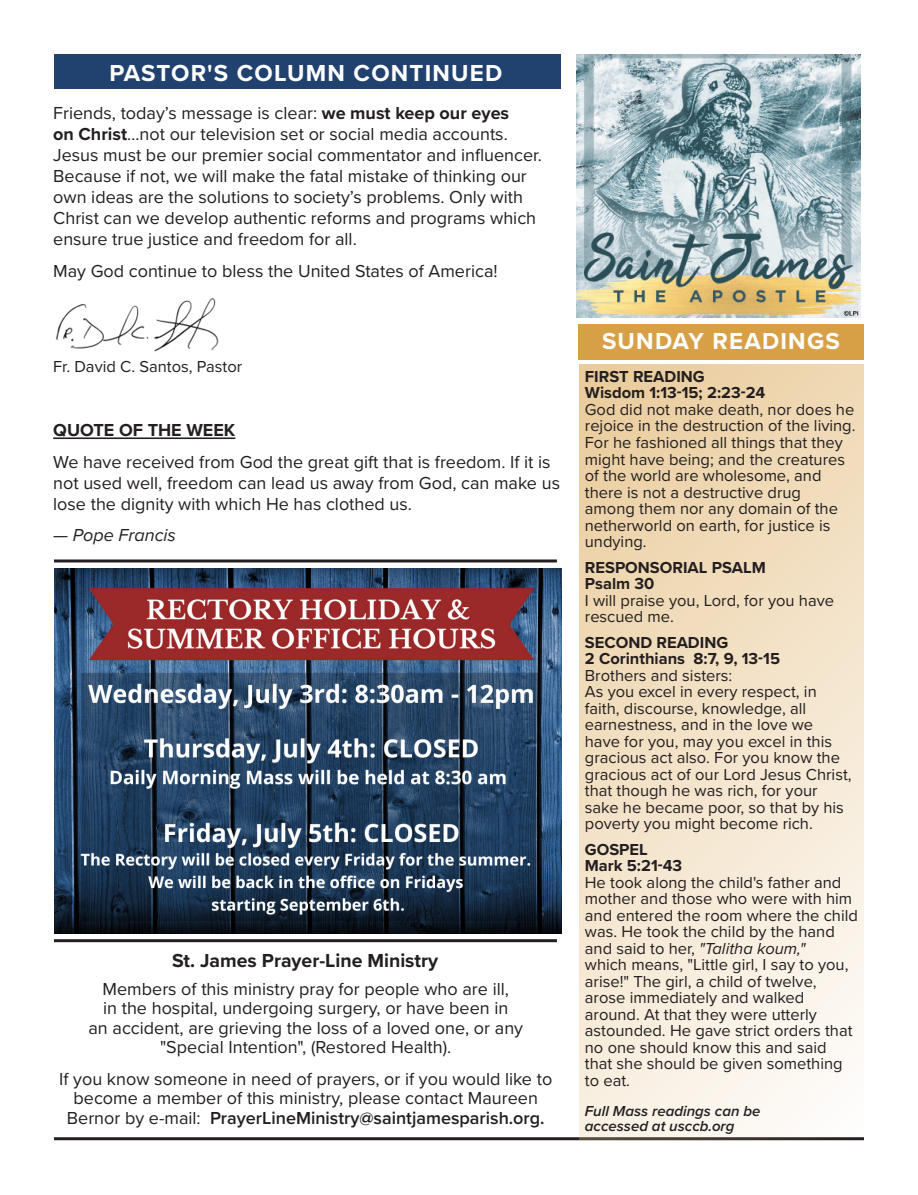
<style>
.page{position:relative;width:918px;height:1195px;background:#fff}
.page>*{position:absolute;margin:0;border:0;box-sizing:border-box;transform-origin:0 0}
.t1{font:700 24px "Proxima Nova";letter-spacing:.05em;color:#fff}
.t2{font:700 19.5px "Proxima Nova";color:#231f20}
.t3{font:18px/21px "Proxima Nova";color:#231f20}
.t4{font:600 18px "Proxima Nova";color:#231f20}
.t5{font:700 18px "Proxima Nova";color:#231f20}
.t6{font:italic 18px "Proxima Nova";color:#231f20}
.t7{font:16.5px/16.5px "Proxima Nova";color:#231f20}
.t8{font:700 16.5px "Proxima Nova";color:#231f20}
.t9{font:italic 600 15px "Proxima Nova";color:#231f20}
.s1{font-weight:700}
.s2{font-weight:400}
.s3{font-style:italic}
</style>
<div class="page">
<img style="left:55px;top:568px;width:506px;height:366px">
<img style="left:55px;top:298px;width:164px;height:54px">
<hr style="left:54px;top:1137px;width:810px;height:3px;background:#231f20">
<img style="left:576px;top:54px;width:285px;height:263px">
<div style="left:579px;top:364px;width:285px;height:776px;background:linear-gradient(to bottom,#edd2a7,#faf5ee)"></div>
<div style="left:578px;top:324px;width:286px;height:35px;background:#d8a046"></div>
<hr style="left:54px;top:939px;width:503px;height:3px;background:#231f20">
<hr style="left:53px;top:437px;width:182px;height:2px;background:#231f20">
<div style="left:55px;top:54px;width:506px;height:35px;background:#21426f"></div>
<hr style="left:54px;top:559px;width:503px;height:3px;background:#231f20">
<p class="t1" style="left:109px;top:55px;width:394px">PASTOR'S COLUMN CONTINUED</p>
<p class="t3" style="left:53px;top:102px;width:490px">Friends, today’s message is clear: <span class="s1">we must keep our eyes<br>on Christ</span>…not our television set or social media accounts.<br>Jesus must be our premier social commentator and influencer.<br>Because if not, we will make the fatal mistake of thinking our own ideas are the solutions to society’s problems. Only with Christ can we develop authentic reforms and programs which ensure true justice and freedom for all.</p>
<p class="t3" style="left:53px;top:259px;width:446px">May God continue to bless the United States of America!</p>
<p class="t7" style="left:53px;top:358px;width:191px">Fr. David C. Santos, Pastor</p>
<p class="t5" style="left:53px;top:416px;width:184px">QUOTE OF THE WEEK</p>
<p class="t3" style="left:53px;top:450px;width:508px">We have received from God the great gift that is freedom. If it is not used well, freedom can lead us away from God, can make us lose the dignity with which He has clothed us.</p>
<p class="t6" style="left:53px;top:522px;width:124px">— Pope Francis</p>
<p class="t2" style="left:172px;top:946px;width:268px">St. James Prayer-Line Ministry</p>
<p class="t3" style="left:103px;top:977px;width:408px">Members of this ministry pray for people who are ill,</p>
<p class="t3" style="left:103px;top:997px;width:407px">in the hospital, undergoing surgery, or have been in</p>
<p class="t3" style="left:88px;top:1016px;width:436px">an accident, are grieving the loss of a loved one, or any</p>
<p class="t3" style="left:160px;top:1036px;width:293px">"Special Intention", (Restored Health).</p>
<p class="t3" style="left:59px;top:1068px;width:495px;line-height:19.5px;text-align:center">If you know someone in need of prayers, or if you would like to become a member of this ministry, please contact Maureen</p>
<p class="t4" style="left:67px;top:1104px;width:479px"><span class="s2">Bernor by e-mail:</span> PrayerLineMinistry@saintjamesparish.org.</p>
<p class="t1" style="left:602px;top:323px;width:239px">SUNDAY READINGS</p>
<p class="t8" style="left:585px;top:364px;width:121px">FIRST READING</p>
<p class="t8" style="left:585px;top:381px;width:182px">Wisdom 1:13-15; 2:23-24</p>
<p class="t7" style="left:585px;top:400px;width:272px">God did not make death, nor does he rejoice in the destruction of the living.<br>For he fashioned all things that they might have being; and the creatures of the world are wholesome, and there is not a destructive drug<br>among them nor any domain of the netherworld on earth, for justice is undying.</p>
<p class="t8" style="left:585px;top:555px;width:182px">RESPONSORIAL PSALM</p>
<p class="t8" style="left:585px;top:571px;width:71px">Psalm 30</p>
<p class="t7" style="left:585px;top:591px;width:251px">I will praise you, Lord, for you have rescued me.</p>
<p class="t8" style="left:585px;top:630px;width:145px">SECOND READING</p>
<p class="t8" style="left:585px;top:646px;width:197px">2 Corinthians 8:7, 9, 13-15</p>
<p class="t7" style="left:585px;top:666px;width:149px">Brothers and sisters:</p>
<p class="t7" style="left:585px;top:682px;width:268px">As you excel in every respect, in faith, discourse, knowledge, all earnestness, and in the love we have for you, may you excel in this gracious act also. For you know the gracious act of our Lord Jesus Christ, that though he was rich, for your sake he became poor, so that by his poverty you might become rich.</p>
<p class="t8" style="left:585px;top:837px;width:64px">GOSPEL</p>
<p class="t8" style="left:585px;top:853px;width:99px">Mark 5:21-43</p>
<p class="t7" style="left:585px;top:873px;width:269px">He took along the child's father and mother and those who were with him</p>
<p class="t7" style="left:585px;top:906px;width:275px">and entered the room where the child was. He took the child by the hand and said to her, <span class="s3">"Talitha koum,"</span></p>
<p class="t7" style="left:585px;top:955px;width:269px">which means, "Little girl, I say to you, arise!" The girl, a child of twelve, arose immediately and walked around. At that they were utterly astounded. He gave strict orders that no one should know this and said that she should be given something to eat.</p>
<p class="t9" style="left:585px;top:1099px;width:177px">Full Mass readings can be</p>
<p class="t9" style="left:585px;top:1114px;width:151px">accessed at usccb.org</p>
</div>
